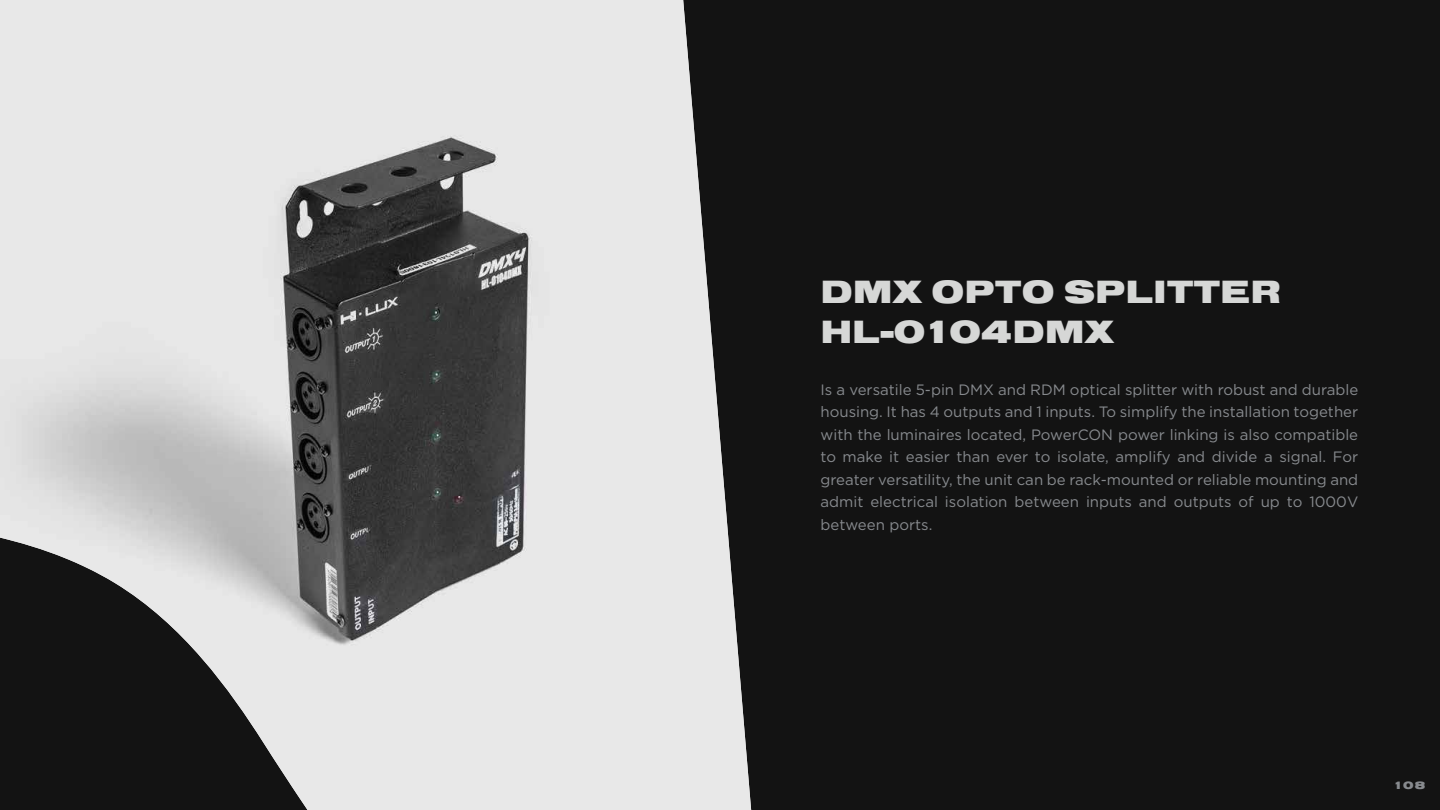
<style>
.page{position:relative;width:1440px;height:810px;background:#131313}
.page>*{position:absolute;margin:0;border:0;box-sizing:border-box;transform-origin:0 0}
.t1{font:33.45px/40.1px "Nimbus Sans DOT Blac Exte";letter-spacing:.015em;color:#d6d7d6}
.t2{font:15px/22.5px "Gotham";color:#878a8e;text-align:justify}
.t3{font:11.1px "Nimbus Sans DOT Blac Exte";color:#878a8e}
</style>
<div class="page">
<img style="left:0;top:0;width:751px;height:810px">
<h1 class="t1" style="left:821px;top:272px;width:461px">DMX OPTO SPLITTER<br>HL-0104DMX</h1>
<p class="t2" style="left:820px;top:378px;width:539px">Is a versatile 5-pin DMX and RDM optical splitter with robust and durable housing. It has 4 outputs and 1 inputs. To simplify the installation together with the luminaires located, PowerCON power linking is also compatible to make it easier than ever to isolate, amplify and divide a signal. For greater versatility, the unit can be rack-mounted or reliable mounting and admit electrical isolation between inputs and outputs of up to 1000V between ports.</p>
<p class="t3" style="left:1393px;top:779px;width:34px">108</p>
</div>
